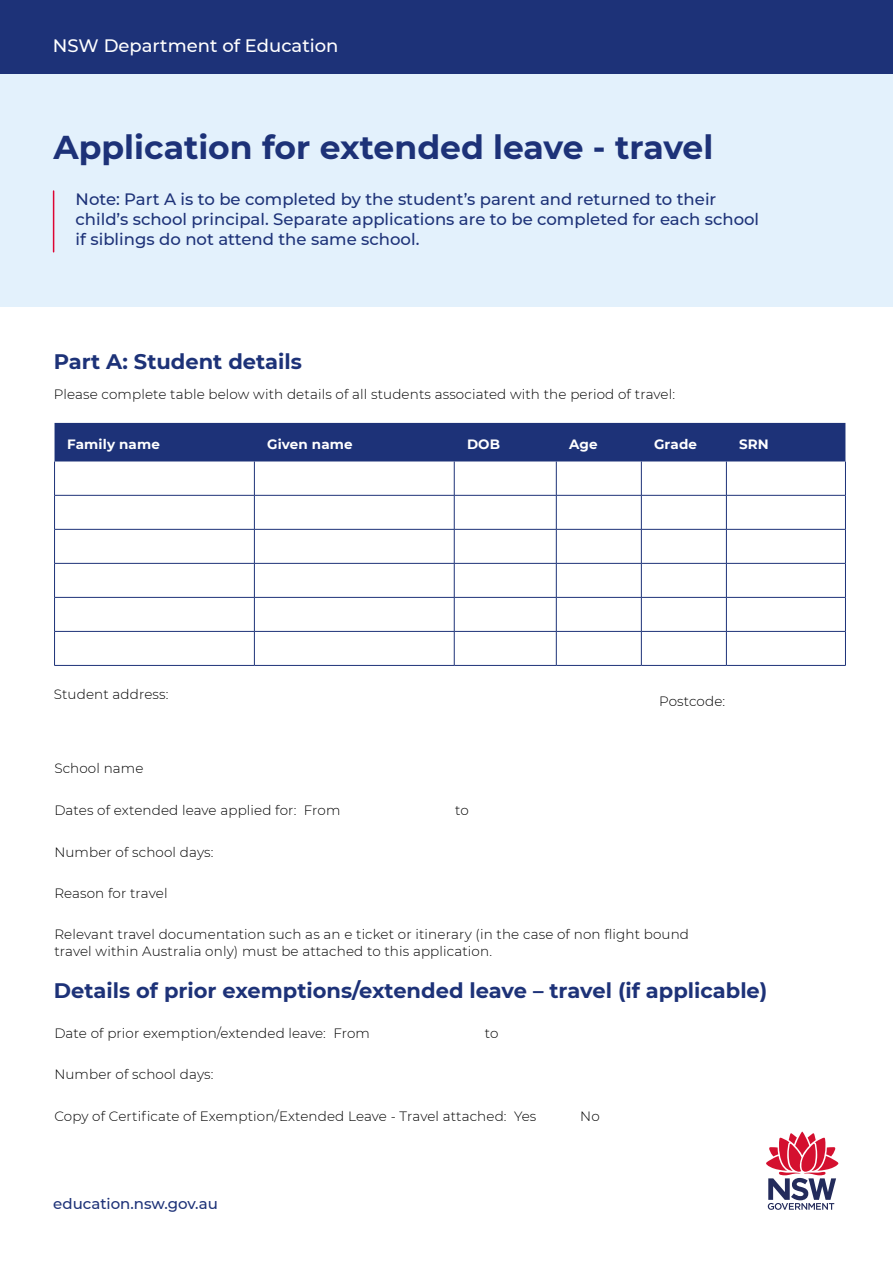
<style>
.page{position:relative;width:893px;height:1263px;background:#fff}
.page>*{position:absolute;margin:0;border:0;box-sizing:border-box;transform-origin:0 0}
.Heading_1{font:700 33px "Montserrat";color:#1d3278}
.Body_Heading{font:700 21px "Montserrat";color:#1d3278}
.t1{font:500 18px "Montserrat";color:#fff}
.Subheading{font:500 16.5px/19.8px "Montserrat";color:#1d3278}
.t2{font:500 15px "Montserrat";color:#1d3278}
.Form_Heading{font:300 13.5px/17.2px "Montserrat";letter-spacing:.01em;color:#000}
.t3{font:700 13.5px "Montserrat";letter-spacing:.01em;color:#fff}
</style>
<div class="page">
<div style="left:0;top:11px;width:893px;height:296px;background:#e3f1fc"></div>
<svg style="left:766px;top:1131px;width:73px;height:79px"></svg>
<div style="left:0;top:0;width:893px;height:74px;background:#1d3278"></div>
<div style="left:55px;top:423px;width:790px;height:38px;background:#1d3278"></div>
<hr style="left:54px;top:461px;width:1px;height:34px;background:#1d3278">
<hr style="left:254px;top:461px;width:1px;height:34px;background:#1d3278">
<hr style="left:454px;top:461px;width:1px;height:34px;background:#1d3278">
<hr style="left:556px;top:461px;width:1px;height:34px;background:#1d3278">
<hr style="left:641px;top:461px;width:1px;height:34px;background:#1d3278">
<hr style="left:726px;top:461px;width:1px;height:34px;background:#1d3278">
<hr style="left:845px;top:461px;width:1px;height:34px;background:#1d3278">
<hr style="left:54px;top:495px;width:200px;height:1px;background:#1d3278">
<hr style="left:54px;top:495px;width:1px;height:34px;background:#1d3278">
<hr style="left:254px;top:495px;width:200px;height:1px;background:#1d3278">
<hr style="left:254px;top:495px;width:1px;height:34px;background:#1d3278">
<hr style="left:454px;top:495px;width:102px;height:1px;background:#1d3278">
<hr style="left:454px;top:495px;width:1px;height:34px;background:#1d3278">
<hr style="left:556px;top:495px;width:85px;height:1px;background:#1d3278">
<hr style="left:556px;top:495px;width:1px;height:34px;background:#1d3278">
<hr style="left:641px;top:495px;width:85px;height:1px;background:#1d3278">
<hr style="left:641px;top:495px;width:1px;height:34px;background:#1d3278">
<hr style="left:726px;top:495px;width:120px;height:1px;background:#1d3278">
<hr style="left:726px;top:495px;width:1px;height:34px;background:#1d3278">
<hr style="left:845px;top:495px;width:1px;height:34px;background:#1d3278">
<hr style="left:54px;top:529px;width:200px;height:1px;background:#1d3278">
<hr style="left:54px;top:529px;width:1px;height:34px;background:#1d3278">
<hr style="left:254px;top:529px;width:200px;height:1px;background:#1d3278">
<hr style="left:254px;top:529px;width:1px;height:34px;background:#1d3278">
<hr style="left:454px;top:529px;width:102px;height:1px;background:#1d3278">
<hr style="left:454px;top:529px;width:1px;height:34px;background:#1d3278">
<hr style="left:556px;top:529px;width:85px;height:1px;background:#1d3278">
<hr style="left:556px;top:529px;width:1px;height:34px;background:#1d3278">
<hr style="left:641px;top:529px;width:85px;height:1px;background:#1d3278">
<hr style="left:641px;top:529px;width:1px;height:34px;background:#1d3278">
<hr style="left:726px;top:529px;width:120px;height:1px;background:#1d3278">
<hr style="left:726px;top:529px;width:1px;height:34px;background:#1d3278">
<hr style="left:845px;top:529px;width:1px;height:34px;background:#1d3278">
<hr style="left:54px;top:563px;width:200px;height:1px;background:#1d3278">
<hr style="left:54px;top:563px;width:1px;height:34px;background:#1d3278">
<hr style="left:254px;top:563px;width:200px;height:1px;background:#1d3278">
<hr style="left:254px;top:563px;width:1px;height:34px;background:#1d3278">
<hr style="left:454px;top:563px;width:102px;height:1px;background:#1d3278">
<hr style="left:454px;top:563px;width:1px;height:34px;background:#1d3278">
<hr style="left:556px;top:563px;width:85px;height:1px;background:#1d3278">
<hr style="left:556px;top:563px;width:1px;height:34px;background:#1d3278">
<hr style="left:641px;top:563px;width:85px;height:1px;background:#1d3278">
<hr style="left:641px;top:563px;width:1px;height:34px;background:#1d3278">
<hr style="left:726px;top:563px;width:120px;height:1px;background:#1d3278">
<hr style="left:726px;top:563px;width:1px;height:34px;background:#1d3278">
<hr style="left:845px;top:563px;width:1px;height:34px;background:#1d3278">
<hr style="left:54px;top:597px;width:200px;height:1px;background:#1d3278">
<hr style="left:54px;top:598px;width:1px;height:33px;background:#1d3278">
<hr style="left:254px;top:597px;width:200px;height:1px;background:#1d3278">
<hr style="left:254px;top:598px;width:1px;height:33px;background:#1d3278">
<hr style="left:454px;top:597px;width:102px;height:1px;background:#1d3278">
<hr style="left:454px;top:598px;width:1px;height:33px;background:#1d3278">
<hr style="left:556px;top:597px;width:85px;height:1px;background:#1d3278">
<hr style="left:556px;top:598px;width:1px;height:33px;background:#1d3278">
<hr style="left:641px;top:597px;width:85px;height:1px;background:#1d3278">
<hr style="left:641px;top:598px;width:1px;height:33px;background:#1d3278">
<hr style="left:726px;top:597px;width:120px;height:1px;background:#1d3278">
<hr style="left:726px;top:598px;width:1px;height:33px;background:#1d3278">
<hr style="left:845px;top:598px;width:1px;height:33px;background:#1d3278">
<hr style="left:54px;top:631px;width:200px;height:1px;background:#1d3278">
<hr style="left:54px;top:632px;width:1px;height:33px;background:#1d3278">
<hr style="left:254px;top:631px;width:200px;height:1px;background:#1d3278">
<hr style="left:254px;top:632px;width:1px;height:33px;background:#1d3278">
<hr style="left:454px;top:631px;width:102px;height:1px;background:#1d3278">
<hr style="left:454px;top:632px;width:1px;height:33px;background:#1d3278">
<hr style="left:556px;top:631px;width:85px;height:1px;background:#1d3278">
<hr style="left:556px;top:632px;width:1px;height:33px;background:#1d3278">
<hr style="left:641px;top:631px;width:85px;height:1px;background:#1d3278">
<hr style="left:641px;top:632px;width:1px;height:33px;background:#1d3278">
<hr style="left:726px;top:631px;width:120px;height:1px;background:#1d3278">
<hr style="left:726px;top:632px;width:1px;height:33px;background:#1d3278">
<hr style="left:845px;top:632px;width:1px;height:33px;background:#1d3278">
<hr style="left:54px;top:665px;width:200px;height:1px;background:#1d3278">
<hr style="left:254px;top:665px;width:200px;height:1px;background:#1d3278">
<hr style="left:454px;top:665px;width:102px;height:1px;background:#1d3278">
<hr style="left:556px;top:665px;width:85px;height:1px;background:#1d3278">
<hr style="left:641px;top:665px;width:85px;height:1px;background:#1d3278">
<hr style="left:726px;top:665px;width:120px;height:1px;background:#1d3278">
<hr style="left:53px;top:191px;width:1px;height:61px;background:#dd0432">
<p class="t1" style="left:53px;top:33px;width:287px">NSW Department of Education</p>
<h1 class="Heading_1" style="left:53px;top:123px;width:661px">Application for extended leave - travel</h1>
<h2 class="Subheading" style="left:76px;top:189px;width:685px">Note: Part A is to be completed by the student’s parent and returned to their child’s school principal. Separate applications are to be completed for each school if siblings do not attend the same school.</h2>
<h3 class="Body_Heading" style="left:54px;top:346px;width:250px">Part A: Student details</h3>
<p class="Form_Heading" style="left:54px;top:385px;width:623px">Please complete table below with details of all students associated with the period of travel:</p>
<p class="t3" style="left:67px;top:434px;width:94px">Family name</p>
<p class="t3" style="left:267px;top:434px;width:87px">Given name</p>
<p class="t3" style="left:467px;top:434px;width:35px">DOB</p>
<p class="t3" style="left:569px;top:434px;width:30px">Age</p>
<p class="t3" style="left:654px;top:434px;width:44px">Grade</p>
<p class="t3" style="left:739px;top:434px;width:31px">SRN</p>
<p class="Form_Heading" style="left:54px;top:685px;width:116px">Student address:</p>
<p class="Form_Heading" style="left:54px;top:759px;width:91px">School name</p>
<p class="Form_Heading" style="left:54px;top:801px;width:288px">Dates of extended leave applied for: From</p>
<p class="Form_Heading" style="left:455px;top:801px;width:15px">to</p>
<p class="Form_Heading" style="left:54px;top:843px;width:161px">Number of school days:</p>
<p class="Form_Heading" style="left:54px;top:884px;width:115px">Reason for travel</p>
<p class="Form_Heading" style="left:659px;top:692px;width:68px">Postcode:</p>
<p class="Form_Heading" style="left:54px;top:925px;width:636px">Relevant travel documentation such as an e ticket or itinerary (in the case of non flight bound travel within Australia only) must be attached to this application.</p>
<h3 class="Body_Heading" style="left:54px;top:975px;width:715px">Details of prior exemptions/extended leave – travel (if applicable)</h3>
<p class="Form_Heading" style="left:54px;top:1024px;width:317px">Date of prior exemption/extended leave: From</p>
<p class="Form_Heading" style="left:485px;top:1024px;width:15px">to</p>
<p class="Form_Heading" style="left:54px;top:1065px;width:161px">Number of school days:</p>
<p class="Form_Heading" style="left:54px;top:1107px;width:484px">Copy of Certificate of Exemption/Extended Leave - Travel attached: Yes</p>
<p class="Form_Heading" style="left:580px;top:1107px;width:21px">No</p>
<p class="t2" style="left:53px;top:1193px;width:166px">education.nsw.gov.au</p>
</div>
